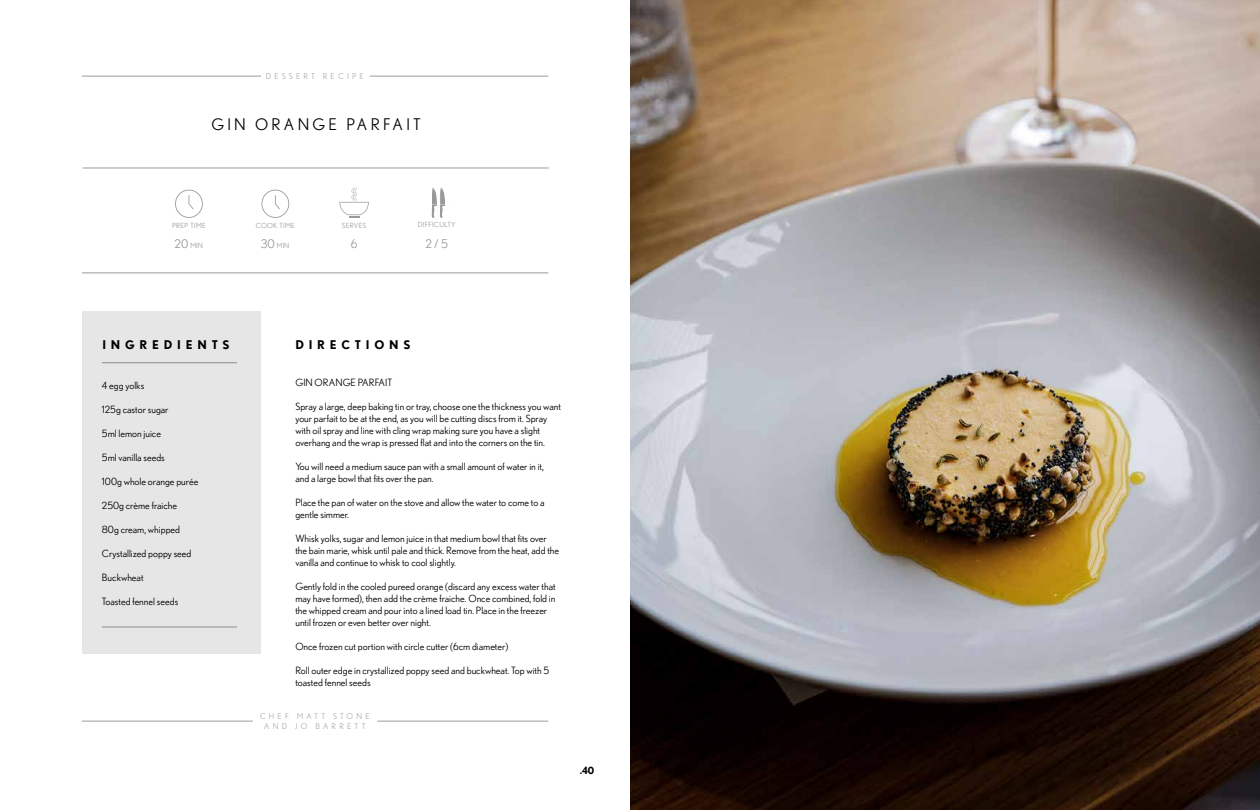
<style>
.page{position:relative;width:1260px;height:810px;background:#fff}
.page>*{position:absolute;margin:0;border:0;box-sizing:border-box;transform-origin:0 0}
.t1{font:16px "Nobel";letter-spacing:.2em;color:#000}
.t2{font:700 12px "Nobel";letter-spacing:.4em;color:#000}
.t3{font:12px "Nobel";color:#999}
.t4{font:10px/12px "Nobel";color:#000}
.t5{font:700 10px "Nobel";color:#000}
.t6{font:8px/9.6px "Nobel";letter-spacing:.4em;color:#a9abae;text-align:center}
.t7{font:7px "Nobel";letter-spacing:.05em;color:#999}
.s1{font-size:12px}
</style>
<div class="page">
<hr style="left:82px;top:76px;width:179px;height:1px;background:#000">
<hr style="left:370px;top:76px;width:178px;height:1px;background:#000">
<hr style="left:82px;top:273px;width:466px;height:1px;background:#000">
<svg style="left:175px;top:190px;width:28px;height:28px"></svg>
<svg style="left:339px;top:188px;width:30px;height:30px"></svg>
<svg style="left:261px;top:190px;width:28px;height:28px"></svg>
<hr style="left:82px;top:721px;width:171px;height:1px;background:#000">
<hr style="left:377px;top:721px;width:171px;height:1px;background:#000">
<div style="left:82px;top:311px;width:179px;height:343px;background:#e6e6e6"></div>
<hr style="left:102px;top:362px;width:135px;height:1px;background:#000">
<hr style="left:102px;top:627px;width:135px;height:1px;background:#000">
<hr style="left:82px;top:168px;width:467px;height:1px;background:#000">
<img style="left:630px;top:0;width:630px;height:810px">
<svg style="left:432px;top:188px;width:13px;height:30px"></svg>
<p class="t6" style="left:266px;top:72px;width:100px">DESSERT RECIPE</p>
<h1 class="t1" style="left:211px;top:115px;width:211px">GIN ORANGE PARFAIT</h1>
<p class="t7" style="left:172px;top:221px;width:35px">PREP TIME</p>
<p class="t7" style="left:174px;top:242px;width:30px"><span class="s1">20</span> MIN</p>
<p class="t7" style="left:256px;top:221px;width:40px">COOK TIME</p>
<p class="t7" style="left:261px;top:242px;width:30px"><span class="s1">30</span> MIN</p>
<p class="t7" style="left:342px;top:221px;width:26px">SERVES</p>
<p class="t3" style="left:351px;top:237px;width:8px">6</p>
<p class="t7" style="left:418px;top:221px;width:39px">DIFFICULTY</p>
<p class="t3" style="left:426px;top:237px;width:24px">2 / 5</p>
<p class="t2" style="left:102px;top:337px;width:129px">INGREDIENTS</p>
<p class="t2" style="left:295px;top:337px;width:117px">DIRECTIONS</p>
<p class="t4" style="left:295px;top:376px;width:98px">GIN ORANGE PARFAIT</p>
<p class="t4" style="left:295px;top:400px;width:267px">Spray a large, deep baking tin or tray, choose one the thickness you want your parfait to be at the end, as you will be cutting discs from it. Spray with oil spray and line with cling wrap making sure you have a slight overhang and the wrap is pressed flat and into the corners on the tin.</p>
<p class="t4" style="left:295px;top:460px;width:250px">You will need a medium sauce pan with a small amount of water in it, and a large bowl that fits over the pan.</p>
<p class="t4" style="left:295px;top:496px;width:251px">Place the pan of water on the stove and allow the water to come to a gentle simmer.</p>
<p class="t4" style="left:295px;top:532px;width:265px">Whisk yolks, sugar and lemon juice in that medium bowl that fits over the bain marie, whisk until pale and thick. Remove from the heat, add the vanilla and continue to whisk to cool slightly.</p>
<p class="t4" style="left:295px;top:580px;width:262px">Gently fold in the cooled pureed orange (discard any excess water that may have formed), then add the crème fraiche. Once combined, fold in the whipped cream and pour into a lined load tin. Place in the freezer until frozen or even better over night.</p>
<p class="t4" style="left:295px;top:640px;width:214px">Once frozen cut portion with circle cutter (6cm diameter)</p>
<p class="t4" style="left:295px;top:664px;width:256px">Roll outer edge in crystallized poppy seed and buckwheat. Top with 5 toasted fennel seeds</p>
<p class="t4" style="left:102px;top:380px;width:44px">4 egg yolks</p>
<p class="t4" style="left:102px;top:404px;width:68px">125g castor sugar</p>
<p class="t4" style="left:102px;top:428px;width:61px">5ml lemon juice</p>
<p class="t4" style="left:102px;top:452px;width:65px">5ml vanilla seeds</p>
<p class="t4" style="left:102px;top:476px;width:98px">100g whole orange purée</p>
<p class="t4" style="left:102px;top:500px;width:77px">250g crème fraiche</p>
<p class="t4" style="left:102px;top:524px;width:80px">80g cream, whipped</p>
<p class="t4" style="left:102px;top:548px;width:91px">Crystallized poppy seed</p>
<p class="t4" style="left:102px;top:572px;width:43px">Buckwheat</p>
<p class="t4" style="left:102px;top:596px;width:78px">Toasted fennel seeds</p>
<p class="t6" style="left:260px;top:712px;width:111px">CHEF MATT STONE<br>AND JO BARRETT</p>
<p class="t5" style="left:580px;top:764px;width:16px">.40</p>
</div>
